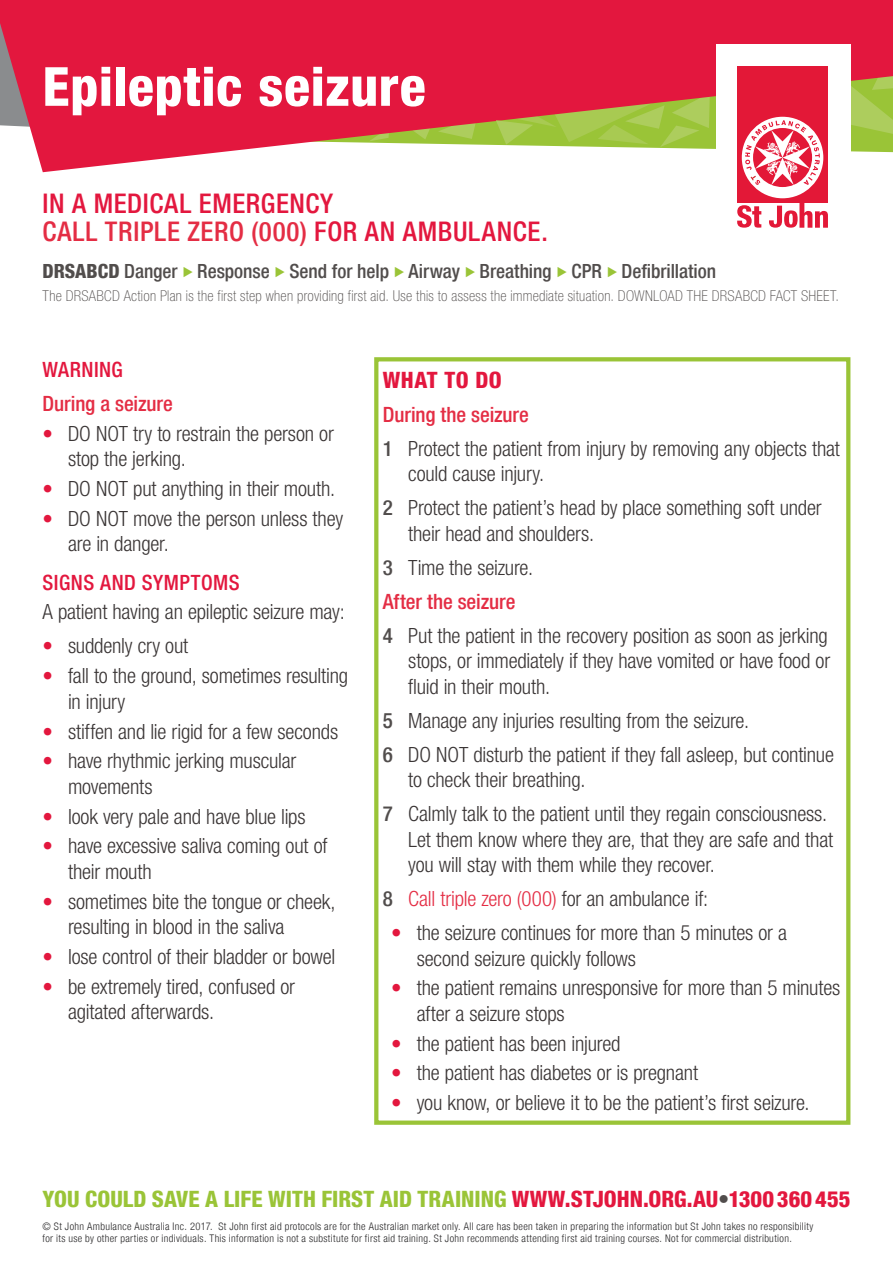
<style>
.page{position:relative;width:893px;height:1263px;background:#fff}
.page>*{position:absolute;margin:0;border:0;box-sizing:border-box;transform-origin:0 0}
.t1{font:800 condensed 54px "Helvetica Neue LT";letter-spacing:.01em;color:#fff}
.t2{font:500 condensed 27px/28.5px "Helvetica Neue LT";letter-spacing:.025em;color:#e3173e}
.t3{font:800 condensed 22.5px "Helvetica Neue LT";color:#9ac437}
.t4{font:800 condensed 22.5px "Helvetica Neue LT";letter-spacing:.025em;color:#e3173e}
.t5{font:300 condensed 21px/25.5px "Helvetica Neue LT Std";letter-spacing:-.01em;color:#3a3535}
.t6{font:500 condensed 21px "Helvetica Neue LT";letter-spacing:-.005em;color:#e42d44}
.t7{font:300 condensed 21px "Helvetica Neue LT Std";letter-spacing:-.01em;color:#e42d44}
.t8{font:500 condensed 21px "Helvetica Neue LT";letter-spacing:.02em;color:#e3173e}
.t9{font:500 condensed 19.5px "Helvetica Neue LT";color:#514d4c}
.t10{font:100 condensed 15px "Helvetica Neue LT Std";letter-spacing:.02em;color:#514d4c}
.t11{font:300 condensed 10.5px/12px "Helvetica Neue LT";letter-spacing:.035em;color:#292829}
.s1{color:#e42d44}
.s2{font-weight:800}
.s3{font-family:"Helvetica Neue LT";color:#e3173e}
.s4{font-family:"Helvetica Neue LT";font-weight:500;color:#514d4c}
.s5{color:#3a3535}
.s6{color:#e3173e}
.s7{font-family:"Helvetica Neue LT Std";font-weight:300;color:#514d4c}
</style>
<div class="page">
<svg style="left:0;top:0;width:893px;height:172px;fill:#e3173e"></svg>
<div style="left:716px;top:44px;width:134px;height:206px;background:#fff"></div>
<div style="left:737px;top:67px;width:91px;height:136px;background:#e31837"></div>
<div style="left:742px;top:117px;width:81px;height:81px;background:#fff;border-radius:50%"></div>
<svg style="left:745px;top:57px;width:148px;height:128px"></svg>
<svg style="left:737px;top:205px;width:24px;height:23px"></svg>
<svg style="left:769px;top:203px;width:59px;height:25px"></svg>
<svg style="left:369px;top:29px;width:341px;height:118px;background:#d24542"></svg>
<div style="left:374px;top:357px;width:476px;height:768px;border:4px solid #9ac437"></div>
<h1 class="t1" style="left:43px;top:53px;width:385px">Epileptic seizure</h1>
<p class="t2" style="left:43px;top:189px;width:507px">IN A MEDICAL EMERGENCY<br><span class="s1">CALL TRIPLE ZERO (000)</span> FOR AN AMBULANCE.</p>
<p class="t9" style="left:43px;top:260px;width:675px"><span class="s2">DRSABCD</span> Danger Response Send for help Airway Breathing CPR Defibrillation</p>
<p class="t10" style="left:43px;top:287px;width:798px">The DRSABCD Action Plan is the first step when providing first aid. Use this to assess the immediate situation. DOWNLOAD THE DRSABCD FACT SHEET.</p>
<p class="t8" style="left:43px;top:357px;width:82px">WARNING</p>
<p class="t6" style="left:43px;top:391px;width:132px">During a seizure</p>
<p class="t5" style="left:68px;top:421px;width:267px;text-indent:-26px"><span class="s3">•</span> DO NOT try to restrain the person or stop the jerking.</p>
<p class="t5" style="left:43px;top:476px;width:294px"><span class="s3">•</span> DO NOT put anything in their mouth.</p>
<p class="t5" style="left:68px;top:506px;width:277px;text-indent:-26px"><span class="s3">•</span> DO NOT move the person unless they are in danger.</p>
<p class="t8" style="left:43px;top:570px;width:199px">SIGNS AND SYMPTOMS</p>
<p class="t5" style="left:43px;top:599px;width:304px">A patient having an epileptic seizure may:</p>
<p class="t5" style="left:43px;top:633px;width:147px"><span class="s3">•</span> suddenly cry out</p>
<p class="t5" style="left:68px;top:663px;width:282px;text-indent:-26px"><span class="s3">•</span> fall to the ground, sometimes resulting in injury</p>
<p class="t5" style="left:43px;top:718px;width:297px"><span class="s3">•</span> stiffen and lie rigid for a few seconds</p>
<p class="t5" style="left:68px;top:748px;width:230px;text-indent:-26px"><span class="s3">•</span> have rhythmic jerking muscular movements</p>
<p class="t5" style="left:43px;top:803px;width:265px"><span class="s3">•</span> look very pale and have blue lips</p>
<p class="t5" style="left:68px;top:833px;width:261px;text-indent:-26px"><span class="s3">•</span> have excessive saliva coming out of their mouth</p>
<p class="t5" style="left:68px;top:888px;width:269px;text-indent:-26px"><span class="s3">•</span> sometimes bite the tongue or cheek, resulting in blood in the saliva</p>
<p class="t5" style="left:43px;top:943px;width:294px"><span class="s3">•</span> lose control of their bladder or bowel</p>
<p class="t5" style="left:68px;top:973px;width:228px;text-indent:-26px"><span class="s3">•</span> be extremely tired, confused or agitated afterwards.</p>
<p class="t4" style="left:383px;top:366px;width:120px">WHAT TO DO</p>
<p class="t6" style="left:383px;top:402px;width:148px">During the seizure</p>
<p class="t5" style="left:408px;top:435px;width:433px;text-indent:-26px"><span class="s4">1</span> Protect the patient from injury by removing any objects that could cause injury.</p>
<p class="t5" style="left:408px;top:495px;width:415px;text-indent:-26px"><span class="s4">2</span> Protect the patient’s head by place something soft under their head and shoulders.</p>
<p class="t5" style="left:383px;top:554px;width:152px"><span class="s4">3</span> Time the seizure.</p>
<p class="t6" style="left:383px;top:589px;width:134px">After the seizure</p>
<p class="t5" style="left:408px;top:622px;width:423px;text-align:justify;text-indent:-26px"><span class="s4">4</span> Put the patient in the recovery position as soon as jerking stops, or immediately if they have vomited or have food or fluid in their mouth.</p>
<p class="t5" style="left:383px;top:703px;width:453px;line-height:34px"><span class="s4">5</span> Manage any injuries resulting from the seizure.<br><span class="s4">6</span> DO NOT disturb the patient if they fall asleep, but continue</p>
<p class="t5" style="left:383px;top:762px;width:446px;line-height:34px;text-indent:26px">to check their breathing.<br><span class="s4">7</span> Calmly talk to the patient until they regain consciousness.</p>
<p class="t5" style="left:408px;top:826px;width:426px">Let them know where they are, that they are safe and that you will stay with them while they recover.</p>
<p class="t7" style="left:383px;top:887px;width:327px"><span class="s4">8</span> Call triple zero (000) <span class="s5">for an ambulance if:</span></p>
<p class="t5" style="left:417px;top:920px;width:372px;text-indent:-26px"><span class="s3">•</span> the seizure continues for more than 5 minutes or a second seizure quickly follows</p>
<p class="t5" style="left:417px;top:975px;width:425px;text-indent:-26px"><span class="s3">•</span> the patient remains unresponsive for more than 5 minutes after a seizure stops</p>
<p class="t5" style="left:391px;top:1030px;width:231px"><span class="s3">•</span> the patient has been injured</p>
<p class="t5" style="left:391px;top:1060px;width:308px"><span class="s3">•</span> the patient has diabetes or is pregnant</p>
<p class="t5" style="left:391px;top:1090px;width:420px"><span class="s3">•</span> you know, or believe it to be the patient’s first seizure.</p>
<p class="t3" style="left:43px;top:1185px;width:809px">YOU COULD SAVE A LIFE WITH FIRST AID TRAINING <span class="s6">WWW.STJOHN.ORG.AU</span><span class="s7">•</span><span class="s6">1300360455</span></p>
<p class="t11" style="left:43px;top:1220px;width:772px">© St John Ambulance Australia Inc. 2017. St John first aid protocols are for the Australian market only. All care has been taken in preparing the information but St John takes no responsibility for its use by other parties or individuals. This information is not a substitute for first aid training. St John recommends attending first aid training courses. Not for commercial distribution.</p>
</div>
